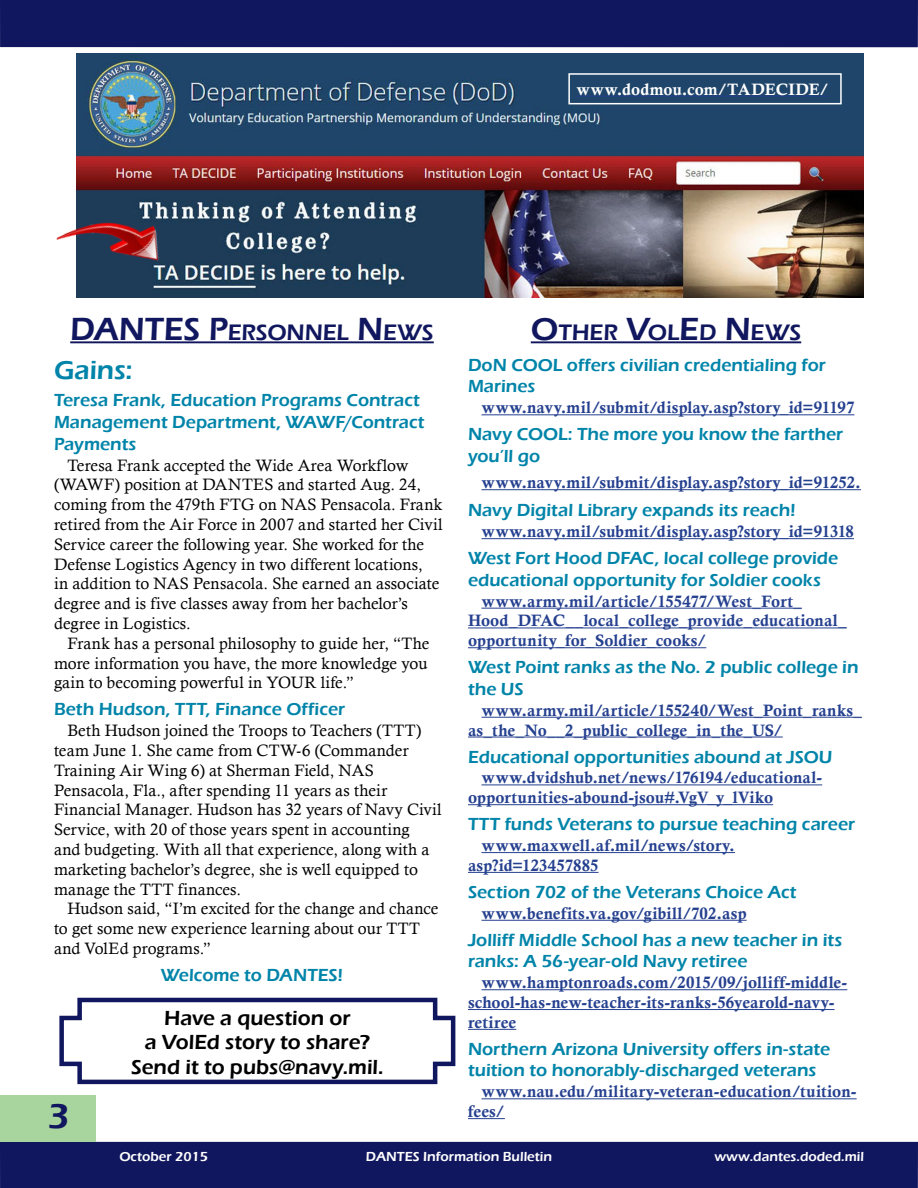
<style>
.page{position:relative;width:918px;height:1188px;background:#fff}
.page>*{position:absolute;margin:0;border:0;box-sizing:border-box;transform-origin:0 0}
.t1{font:600 36px "Eras ITC";color:#11175e}
.t2{font:600 33px "Eras ITC";color:#11175e}
.t3{font:600 27px "Eras ITC";color:#0084a9}
.t4{font:600 23.1px "Eras ITC";color:#11175e}
.t5{font:600 21px/24.5px "Eras ITC";color:#000;text-align:center}
.t6{font:600 18px/21.6px "Eras ITC";color:#0084a9}
.t7{font:16.5px/19.8px "Calisto";letter-spacing:.005em;color:#000}
.t8{font:16.5px/19.8px "Calis MT Bol";letter-spacing:.01em;color:#25408f}
.t9{font:16.5px "Calis MT Bol";letter-spacing:.005em;color:#fff}
.t10{font:600 13.5px "Eras ITC";color:#fff}
.s1{font-size:33px}
</style>
<div class="page">
<svg style="left:59px;top:997px;width:397px;height:88px"></svg>
<hr style="left:70px;top:341px;width:364px;height:2px;background:#11175e">
<img style="left:76px;top:54px;width:788px;height:244px">
<img style="left:56px;top:179px;width:125px;height:119px">
<hr style="left:577px;top:96px;width:252px;height:1px;background:#25408f">
<div style="left:568px;top:73px;width:274px;height:31px;border:2px solid #fff"></div>
<hr style="left:482px;top:414px;width:372px;height:1px;background:#25408f">
<hr style="left:482px;top:489px;width:379px;height:1px;background:#25408f">
<hr style="left:482px;top:538px;width:372px;height:1px;background:#25408f">
<hr style="left:482px;top:608px;width:320px;height:1px;background:#25408f">
<hr style="left:468px;top:628px;width:379px;height:1px;background:#25408f">
<hr style="left:468px;top:647px;width:238px;height:1px;background:#25408f">
<hr style="left:482px;top:717px;width:380px;height:1px;background:#25408f">
<hr style="left:468px;top:737px;width:315px;height:1px;background:#25408f">
<hr style="left:482px;top:784px;width:340px;height:1px;background:#25408f">
<hr style="left:468px;top:804px;width:305px;height:1px;background:#25408f">
<hr style="left:482px;top:852px;width:253px;height:1px;background:#25408f">
<hr style="left:468px;top:872px;width:131px;height:1px;background:#25408f">
<hr style="left:482px;top:920px;width:265px;height:1px;background:#25408f">
<hr style="left:482px;top:989px;width:365px;height:1px;background:#25408f">
<hr style="left:468px;top:1009px;width:367px;height:1px;background:#25408f">
<hr style="left:468px;top:1029px;width:48px;height:1px;background:#25408f">
<hr style="left:482px;top:1098px;width:375px;height:1px;background:#25408f">
<hr style="left:468px;top:1118px;width:37px;height:1px;background:#25408f">
<hr style="left:531px;top:341px;width:270px;height:2px;background:#11175e">
<div style="left:0;top:0;width:918px;height:47px;background:#11175e"></div>
<div style="left:0;top:1142px;width:918px;height:46px;background:#11175e"></div>
<div style="left:0;top:1095px;width:95px;height:47px;background:#a8d59e"></div>
<p class="t9" style="left:577px;top:80px;width:254px">www.dodmou.com/TADECIDE/</p>
<h2 class="t2" style="left:70px;top:310px;width:49px">DANT</h2>
<h3 class="t4" style="left:164px;top:319px;width:271px"><span class="s1">ES P</span>ERSONNEL <span class="s1">N</span>EWS</h3>
<h3 class="t3" style="left:54px;top:355px;width:80px">Gains:</h3>
<p class="t6" style="left:54px;top:390px;width:372px">Teresa Frank, Education Programs Contract<br>Management Department, WAWF/Contract<br>Payments</p>
<p class="t7" style="left:54px;top:455px;width:390px;text-indent:13px">Teresa Frank accepted the Wide Area Workflow (WAWF) position at DANTES and started Aug. 24, coming from the 479th FTG on NAS Pensacola. Frank retired from the Air Force in 2007 and started her Civil Service career the following year. She worked for the Defense Logistics Agency in two different locations,<br>in addition to NAS Pensacola. She earned an associate degree and is five classes away from her bachelor’s degree in Logistics.</p>
<p class="t7" style="left:54px;top:633px;width:377px;text-align:justify;text-indent:13px">Frank has a personal philosophy to guide her, “The more information you have, the more knowledge you gain to becoming powerful in YOUR life.”</p>
<p class="t6" style="left:54px;top:699px;width:293px">Beth Hudson, TTT, Finance Officer</p>
<p class="t7" style="left:54px;top:721px;width:389px;text-indent:13px">Beth Hudson joined the Troops to Teachers (TTT) team June 1. She came from CTW-6 (Commander Training Air Wing 6) at Sherman Field, NAS Pensacola, Fla., after spending 11 years as their Financial Manager. Hudson has 32 years of Navy Civil Service, with 20 of those years spent in accounting<br>and budgeting. With all that experience, along with a marketing bachelor’s degree, she is well equipped to manage the TTT finances.</p>
<p class="t7" style="left:54px;top:899px;width:386px;text-indent:13px">Hudson said, “I’m excited for the change and chance to get some new experience learning about our TTT and VolEd programs.”</p>
<p class="t6" style="left:161px;top:964px;width:184px">Welcome to DANTES!</p>
<h1 class="t1" style="left:47px;top:1096px;width:23px">3</h1>
<p class="t5" style="left:131px;top:1006px;width:254px">Have a question or<br>a VolEd story to share?<br>Send it to pubs@navy.mil.</p>
<h3 class="t4" style="left:531px;top:319px;width:272px"><span class="s1">O</span>THER <span class="s1">V</span>OL<span class="s1">E</span>D <span class="s1">N</span>EWS</h3>
<p class="t6" style="left:468px;top:354px;width:359px">DoN COOL offers civilian credentialing for<br>Marines</p>
<p class="t8" style="left:482px;top:398px;width:374px">www.navy.mil/submit/display.asp?story_id=91197</p>
<p class="t6" style="left:468px;top:424px;width:377px">Navy COOL: The more you know the farther you’ll go</p>
<p class="t8" style="left:482px;top:473px;width:381px">www.navy.mil/submit/display.asp?story_id=91252.</p>
<p class="t6" style="left:468px;top:500px;width:329px">Navy Digital Library expands its reach!</p>
<p class="t8" style="left:482px;top:522px;width:374px">www.navy.mil/submit/display.asp?story_id=91318</p>
<p class="t6" style="left:468px;top:548px;width:372px">West Fort Hood DFAC, local college provide educational opportunity for Soldier cooks</p>
<p class="t8" style="left:468px;top:591px;width:380px;text-indent:13px">www.army.mil/article/155477/West_Fort_<br>Hood_DFAC__local_college_provide_educational_ opportunity_for_Soldier_cooks/</p>
<p class="t6" style="left:468px;top:657px;width:392px">West Point ranks as the No. 2 public college in the US</p>
<p class="t8" style="left:468px;top:700px;width:395px;text-indent:13px">www.army.mil/article/155240/West_Point_ranks_ as_the_No__2_public_college_in_the_US/</p>
<p class="t6" style="left:468px;top:746px;width:366px">Educational opportunities abound at JSOU</p>
<p class="t8" style="left:468px;top:768px;width:356px;text-indent:13px">www.dvidshub.net/news/176194/educational&shy;opportunities-abound-jsou#.VgV_y_lViko</p>
<p class="t6" style="left:468px;top:814px;width:389px">TTT funds Veterans to pursue teaching career</p>
<p class="t8" style="left:468px;top:836px;width:268px;text-indent:13px">www.maxwell.af.mil/news/story. asp?id=123457885</p>
<p class="t6" style="left:468px;top:881px;width:330px">Section 702 of the Veterans Choice Act</p>
<p class="t8" style="left:482px;top:903px;width:267px">www.benefits.va.gov/gibill/702.asp</p>
<p class="t6" style="left:468px;top:929px;width:376px">Jolliff Middle School has a new teacher in its ranks: A 56-year-old Navy retiree</p>
<p class="t8" style="left:468px;top:973px;width:381px;text-indent:13px">www.hamptonroads.com/2015/09/jolliff-middle&shy;school-has-new-teacher-its-ranks-56yearold-navy&shy;retiree</p>
<p class="t6" style="left:468px;top:1038px;width:364px">Northern Arizona University offers in-state tuition to honorably-discharged veterans</p>
<p class="t8" style="left:468px;top:1082px;width:390px;text-indent:14px">www.nau.edu/military-veteran-education/tuition&shy;fees/</p>
<p class="t10" style="left:119px;top:1149px;width:90px">October 2015</p>
<p class="t10" style="left:366px;top:1149px;width:188px">DANTES Information Bulletin</p>
<p class="t10" style="left:715px;top:1149px;width:151px">www.dantes.doded.mil</p>
</div>
